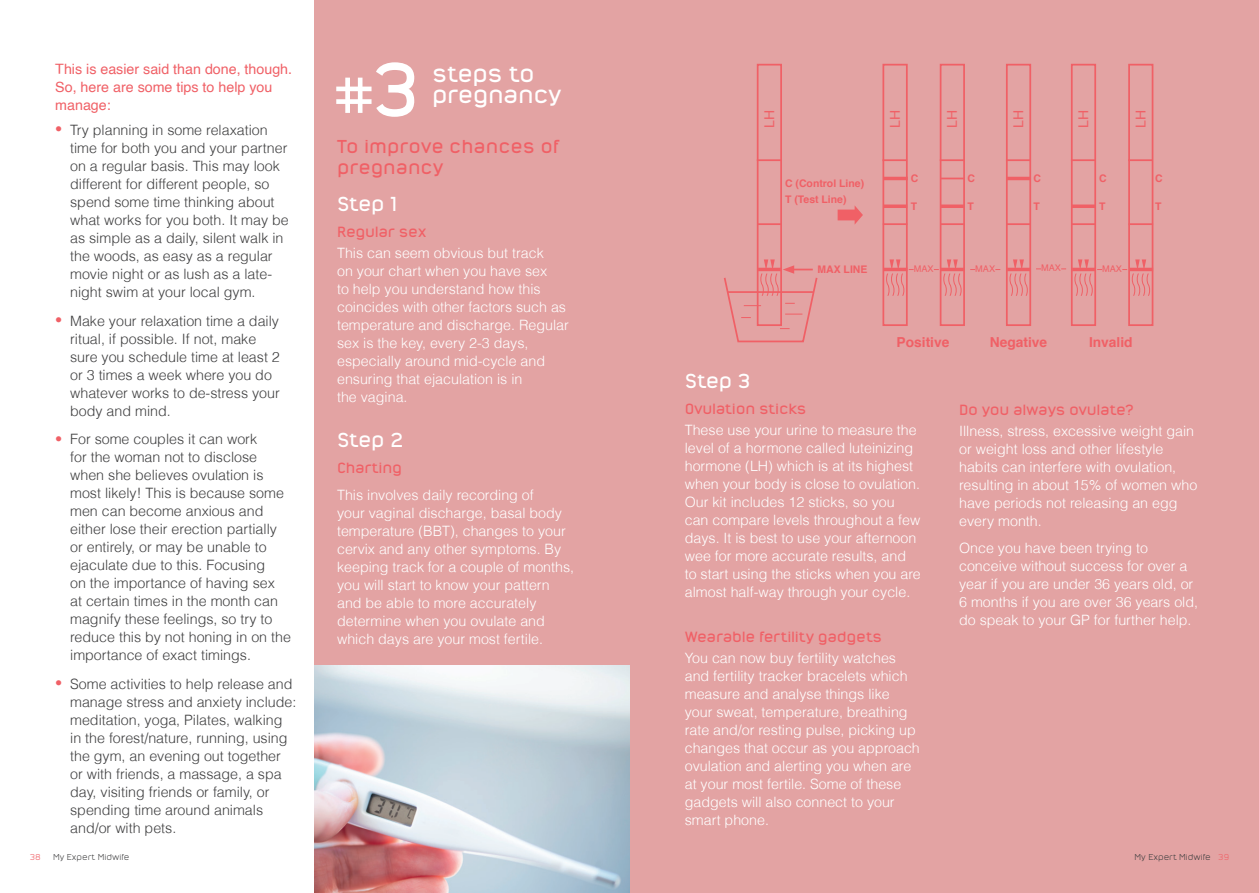
<style>
.page{position:relative;width:1259px;height:893px;background:#fff}
.page>*{position:absolute;margin:0;border:0;box-sizing:border-box;transform-origin:0 0}
.t1{font:73.5px "Nordstern";color:#fff}
.t2{font:22.5px/21px "Nordstern Dunkel";letter-spacing:-.02em;color:#fff}
.t3{font:19.5px "Nordstern Dunkel";letter-spacing:-.03em;color:#fff}
.t4{font:18px/21px "Nordstern Dunkel";color:#f06066}
.t5{font:300 14.25px/18px "Helvetica";color:#fff}
.t6{font:300 14.25px/18px "Helvetica";color:#3e3e3f}
.t7{font:14.25px "Nordstern Dunkel";letter-spacing:-.02em;color:#f06066}
.t8{font:14.25px/18px "Helvetica";color:#f06066}
.t9{font:300 14.25px "Helvetica";color:#f06066}
.t10{font:13.95px "Helvetica";letter-spacing:-.03em;color:#f06066}
.t11{font:700 13.8px "Helvetica";color:#f06066}
.t12{font:700 10.5px/15.8px "Helvetica";color:#f06066}
.t13{font:9.15px "Helvetica";color:#f06066}
.t14{font:8.25px "Nordstern";color:#3e3e3f}
.t15{font:8.25px "Nordstern";color:#f06066}
.s1{color:#f06066}
.s2{font-family:"Nordstern Dunkel"}
</style>
<div class="page">
<div style="left:315px;top:0;width:944px;height:893px;background:#e3a3a3"></div>
<img style="left:315px;top:665px;width:314px;height:228px">
<div style="left:757px;top:64px;width:25px;height:262px;border:2px solid #f06066"></div>
<hr style="left:757px;top:159px;width:24px;height:2px;background:#f06066">
<hr style="left:757px;top:223px;width:24px;height:2px;background:#f06066">
<div style="left:882px;top:64px;width:25px;height:262px;border:2px solid #f06066"></div>
<hr style="left:883px;top:268px;width:24px;height:3px;background:#f06066">
<hr style="left:882px;top:159px;width:25px;height:2px;background:#f06066">
<hr style="left:883px;top:223px;width:24px;height:2px;background:#f06066">
<div style="left:939px;top:64px;width:26px;height:262px;border:2px solid #f06066"></div>
<hr style="left:941px;top:268px;width:23px;height:3px;background:#f06066">
<hr style="left:939px;top:159px;width:25px;height:2px;background:#f06066">
<hr style="left:940px;top:223px;width:24px;height:2px;background:#f06066">
<div style="left:1006px;top:64px;width:25px;height:262px;border:2px solid #f06066"></div>
<hr style="left:1007px;top:268px;width:24px;height:3px;background:#f06066">
<hr style="left:1006px;top:159px;width:24px;height:2px;background:#f06066">
<hr style="left:1006px;top:223px;width:25px;height:2px;background:#f06066">
<svg style="left:1008px;top:259px;width:19px;height:38px"></svg>
<div style="left:1071px;top:64px;width:25px;height:262px;border:2px solid #f06066"></div>
<hr style="left:1072px;top:268px;width:23px;height:3px;background:#f06066">
<hr style="left:1071px;top:159px;width:24px;height:2px;background:#f06066">
<hr style="left:1071px;top:223px;width:24px;height:2px;background:#f06066">
<hr style="left:883px;top:177px;width:24px;height:3px;background:#f06066">
<hr style="left:883px;top:205px;width:24px;height:3px;background:#f06066">
<svg style="left:940px;top:178px;width:24px;height:1px"></svg>
<hr style="left:940px;top:205px;width:24px;height:3px;background:#f06066">
<hr style="left:1006px;top:177px;width:24px;height:3px;background:#f06066">
<hr style="left:1071px;top:205px;width:24px;height:3px;background:#f06066">
<svg style="left:837px;top:205px;width:26px;height:20px"></svg>
<svg style="left:724px;top:259px;width:94px;height:84px"></svg>
<div style="left:1128px;top:64px;width:25px;height:262px;border:2px solid #f06066"></div>
<hr style="left:1129px;top:268px;width:24px;height:3px;background:#f06066">
<hr style="left:1128px;top:159px;width:24px;height:2px;background:#f06066">
<hr style="left:1128px;top:223px;width:25px;height:2px;background:#f06066">
<svg style="left:885px;top:259px;width:28px;height:38px"></svg>
<svg style="left:934px;top:259px;width:27px;height:38px"></svg>
<svg style="left:1073px;top:259px;width:29px;height:38px"></svg>
<svg style="left:1122px;top:259px;width:28px;height:38px"></svg>
<p class="t8" style="left:55px;top:61px;width:238px">This is easier said than done, though.<br>So, here are some tips to help you manage:</p>
<p class="t6" style="left:70px;top:121px;width:220px;text-indent:-15px"><span class="s1">•</span> Try planning in some relaxation time for both you and your partner on a regular basis. This may look different for different people, so spend some time thinking about what works for you both. It may be as simple as a daily, silent walk in the woods, as easy as a regular movie night or as lush as a late&shy;night swim at your local gym.</p>
<p class="t6" style="left:70px;top:311px;width:211px">Make your relaxation time a daily ritual, if possible. If not, make sure you schedule time at least 2 or 3 times a week where you do whatever works to de-stress your body and mind.</p>
<p class="t6" style="left:70px;top:430px;width:222px">For some couples it can work<br>for the woman not to disclose when she believes ovulation is most likely! This is because some men can become anxious and either lose their erection partially or entirely, or may be unable to ejaculate due to this. Focusing<br>on the importance of having sex<br>at certain times in the month can magnify these feelings, so try to reduce this by not honing in on the importance of exact timings.</p>
<p class="t6" style="left:70px;top:674px;width:228px">Some activities to help release and manage stress and anxiety include: meditation, yoga, Pilates, walking in the forest/nature, running, using the gym, an evening out together or with friends, a massage, a spa day, visiting friends or family, or spending time around animals and/or with pets.</p>
<p class="t9" style="left:55px;top:311px;width:9px">•</p>
<p class="t9" style="left:55px;top:430px;width:9px">•</p>
<p class="t9" style="left:55px;top:674px;width:9px">•</p>
<h1 class="t1" style="left:330px;top:46px;width:93px">#<span class="s2">3</span></h1>
<h2 class="t2" style="left:432px;top:63px;width:131px">steps to pregnancy</h2>
<p class="t4" style="left:337px;top:135px;width:224px">To improve chances of pregnancy</p>
<h3 class="t3" style="left:337px;top:192px;width:62px">Step 1</h3>
<p class="t7" style="left:337px;top:223px;width:91px">Regular sex</p>
<p class="t5" style="left:337px;top:244px;width:233px">This can seem obvious but track<br>on your chart when you have sex<br>to help you understand how this coincides with other factors such as temperature and discharge. Regular sex is the key, every 2-3 days, especially around mid-cycle and ensuring that ejaculation is in<br>the vagina.</p>
<h3 class="t3" style="left:337px;top:428px;width:68px">Step 2</h3>
<p class="t7" style="left:337px;top:459px;width:66px">Charting</p>
<p class="t5" style="left:337px;top:485px;width:239px">This involves daily recording of<br>your vaginal discharge, basal body temperature (BBT), changes to your cervix and any other symptoms. By keeping track for a couple of months, you will start to know your pattern and be able to more accurately determine when you ovulate and which days are your most fertile.</p>
<p class="t10" style="left:758px;top:128px;width:19px;rotate:-90deg">LH</p>
<p class="t10" style="left:884px;top:128px;width:19px;rotate:-90deg">LH</p>
<p class="t10" style="left:941px;top:128px;width:19px;rotate:-90deg">LH</p>
<p class="t10" style="left:1008px;top:128px;width:19px;rotate:-90deg">LH</p>
<p class="t10" style="left:1072px;top:128px;width:19px;rotate:-90deg">LH</p>
<p class="t10" style="left:1130px;top:128px;width:19px;rotate:-90deg">LH</p>
<p class="t12" style="left:785px;top:176px;width:80px">C (Control Line)<br>T (Test Line)</p>
<p class="t12" style="left:911px;top:170px;width:9px">C</p>
<p class="t12" style="left:967px;top:170px;width:9px">C</p>
<p class="t12" style="left:1033px;top:170px;width:9px">C</p>
<p class="t12" style="left:1099px;top:170px;width:9px">C</p>
<p class="t12" style="left:911px;top:198px;width:8px">T</p>
<p class="t12" style="left:967px;top:198px;width:8px">T</p>
<p class="t12" style="left:1033px;top:199px;width:8px">T</p>
<p class="t12" style="left:1099px;top:199px;width:8px">T</p>
<p class="t12" style="left:1155px;top:170px;width:9px">C</p>
<p class="t12" style="left:1155px;top:199px;width:8px">T</p>
<p class="t12" style="left:817px;top:261px;width:51px">MAX LINE</p>
<p class="t13" style="left:913px;top:262px;width:21px">MAX</p>
<p class="t13" style="left:975px;top:262px;width:21px">MAX</p>
<p class="t13" style="left:1041px;top:261px;width:21px">MAX</p>
<p class="t13" style="left:1102px;top:262px;width:21px">MAX</p>
<p class="t11" style="left:896px;top:331px;width:54px">Positive</p>
<p class="t11" style="left:990px;top:331px;width:59px">Negative</p>
<p class="t11" style="left:1089px;top:331px;width:45px">Invalid</p>
<h3 class="t3" style="left:685px;top:369px;width:67px">Step 3</h3>
<p class="t7" style="left:685px;top:400px;width:123px">Ovulation sticks</p>
<p class="t5" style="left:685px;top:421px;width:238px">These use your urine to measure the level of a hormone called luteinizing hormone (LH) which is at its highest when your body is close to ovulation.<br>Our kit includes 12 sticks, so you can compare levels throughout a few days. It is best to use your afternoon wee for more accurate results, and to start using the sticks when you are almost half-way through your cycle.</p>
<p class="t7" style="left:685px;top:628px;width:199px">Wearable fertility gadgets</p>
<p class="t5" style="left:685px;top:648px;width:237px">You can now buy fertility watches and fertility tracker bracelets which measure and analyse things like your sweat, temperature, breathing rate and/or resting pulse, picking up changes that occur as you approach ovulation and alerting you when are at your most fertile. Some of these gadgets will also connect to your smart phone.</p>
<p class="t7" style="left:959px;top:401px;width:176px">Do you always ovulate?</p>
<p class="t5" style="left:959px;top:422px;width:240px">Illness, stress, excessive weight gain or weight loss and other lifestyle habits can interfere with ovulation, resulting in about 15% of women who have periods not releasing an egg every month.</p>
<p class="t5" style="left:959px;top:539px;width:240px">Once you have been trying to conceive without success for over a year if you are under 36 years old, or 6 months if you are over 36 years old, do speak to your GP for further help.</p>
<p class="t15" style="left:30px;top:852px;width:13px">38</p>
<p class="t14" style="left:53px;top:852px;width:78px">My Expert Midwife</p>
<p class="t14" style="left:1134px;top:852px;width:96px">My Expert Midwife <span class="s1">39</span></p>
</div>
